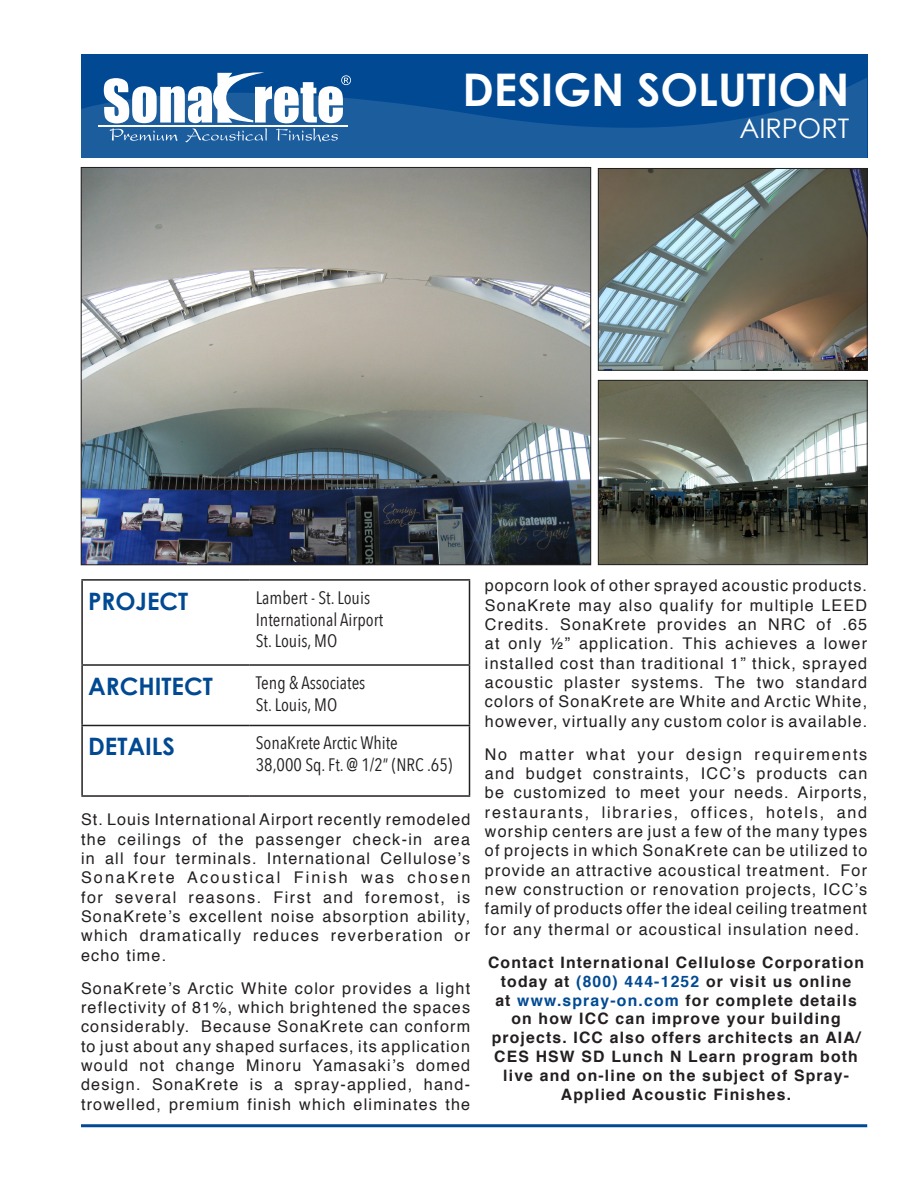
<style>
.page{position:relative;width:918px;height:1188px;background:#fff}
.page>*{position:absolute;margin:0;border:0;box-sizing:border-box;transform-origin:0 0}
.t1{font:700 45px "Century Gothic";color:#fff}
.t2{font:27px "Century Gothic";color:#fff}
.t3{font:700 24px "Century Gothic";color:#014a93}
.t4{font:18px "Avenir Next Condensed";color:#231f20}
.t5{font:16.2px/19.4px "Helvetica";letter-spacing:.075em;color:#231f20;text-align:justify}
.t6{font:700 15.75px/18.9px "Helvetica";letter-spacing:.075em;color:#231f20;text-align:center}
.s1{color:#014a93}
</style>
<div class="page">
<hr style="left:81px;top:1124px;width:786px;height:3px;background:#014a93">
<img style="left:83px;top:169px;width:506px;height:394px">
<div style="left:81px;top:54px;width:786px;height:103px;background:#014a93"></div>
<svg style="left:81px;top:78px;width:786px;height:80px;fill:#1c5d9e"></svg>
<hr style="left:98px;top:125px;width:249px;height:2px;background:#fff">
<svg style="left:104px;top:72px;width:247px;height:70px"></svg>
<img style="left:600px;top:170px;width:265px;height:198px">
<div style="left:598px;top:168px;width:269px;height:202px;border:1px solid #231f20"></div>
<img style="left:600px;top:382px;width:265px;height:181px">
<div style="left:598px;top:380px;width:269px;height:185px;border:1px solid #231f20"></div>
<hr style="left:81px;top:579px;width:169px;height:2px;background:#231f20">
<hr style="left:81px;top:581px;width:2px;height:83px;background:#231f20">
<hr style="left:250px;top:579px;width:220px;height:2px;background:#231f20">
<hr style="left:469px;top:581px;width:1px;height:83px;background:#231f20">
<hr style="left:81px;top:664px;width:169px;height:2px;background:#231f20">
<hr style="left:81px;top:666px;width:2px;height:59px;background:#231f20">
<hr style="left:250px;top:664px;width:220px;height:2px;background:#231f20">
<hr style="left:469px;top:666px;width:1px;height:59px;background:#231f20">
<hr style="left:81px;top:725px;width:169px;height:1px;background:#231f20">
<hr style="left:81px;top:726px;width:2px;height:69px;background:#231f20">
<hr style="left:250px;top:725px;width:220px;height:1px;background:#231f20">
<hr style="left:469px;top:726px;width:1px;height:69px;background:#231f20">
<hr style="left:81px;top:795px;width:169px;height:2px;background:#231f20">
<hr style="left:250px;top:795px;width:220px;height:2px;background:#231f20">
<p class="t1" style="left:462px;top:61px;width:388px">DESIGN SOLUTION</p>
<p class="t2" style="left:739px;top:112px;width:111px">AIRPORT</p>
<p class="t3" style="left:88px;top:586px;width:102px">PROJECT</p>
<p class="t4" style="left:256px;top:582px;width:116px">Lambert - St. Louis</p>
<p class="t4" style="left:256px;top:604px;width:129px">International Airport</p>
<p class="t4" style="left:256px;top:625px;width:83px">St. Louis, MO</p>
<p class="t3" style="left:88px;top:671px;width:126px">ARCHITECT</p>
<p class="t4" style="left:256px;top:667px;width:111px">Teng &amp; Associates</p>
<p class="t4" style="left:256px;top:689px;width:83px">St. Louis, MO</p>
<p class="t3" style="left:88px;top:732px;width:88px">DETAILS</p>
<p class="t4" style="left:256px;top:728px;width:144px">SonaKrete Arctic White</p>
<p class="t4" style="left:256px;top:749px;width:198px">38,000 Sq. Ft. @ 1/2” (NRC .65)</p>
<p class="t5" style="left:81px;top:810px;width:391px">St. Louis International Airport recently remodeled the ceilings of the passenger check-in area in all four terminals. International Cellulose’s SonaKrete Acoustical Finish was chosen for several reasons. First and foremost, is SonaKrete’s excellent noise absorption ability, which dramatically reduces reverberation or echo time.</p>
<p class="t5" style="left:81px;top:979px;width:391px">SonaKrete’s Arctic White color provides a light reflectivity of 81%, which brightened the spaces considerably. Because SonaKrete can conform to just about any shaped surfaces, its application would not change Minoru Yamasaki’s domed design. SonaKrete is a spray-applied, hand&shy;trowelled, premium finish which eliminates the</p>
<p class="t5" style="left:485px;top:576px;width:384px">popcorn look of other sprayed acoustic products.<br>SonaKrete may also qualify for multiple LEED Credits. SonaKrete provides an NRC of .65 at only ½” application. This achieves a lower installed cost than traditional 1” thick, sprayed acoustic plaster systems. The two standard colors of SonaKrete are White and Arctic White, however, virtually any custom color is available.</p>
<p class="t5" style="left:485px;top:745px;width:384px">No matter what your design requirements and budget constraints, ICC’s products can be customized to meet your needs. Airports, restaurants, libraries, offices, hotels, and worship centers are just a few of the many types of projects in which SonaKrete can be utilized to provide an attractive acoustical treatment. For new construction or renovation projects, ICC’s family of products offer the ideal ceiling treatment</p>
<p class="t5" style="left:485px;top:920px;width:376px">for any thermal or acoustical insulation need.</p>
<p class="t6" style="left:488px;top:953px;width:378px">Contact International Cellulose Corporation today at <span class="s1">(800) 444-1252</span> or visit us online<br>at <span class="s1">www.spray-on.com</span> for complete details on how ICC can improve your building projects. ICC also offers architects an AIA/ CES HSW SD Lunch N Learn program both live and on-line on the subject of Spray-Applied Acoustic Finishes.</p>
</div>
